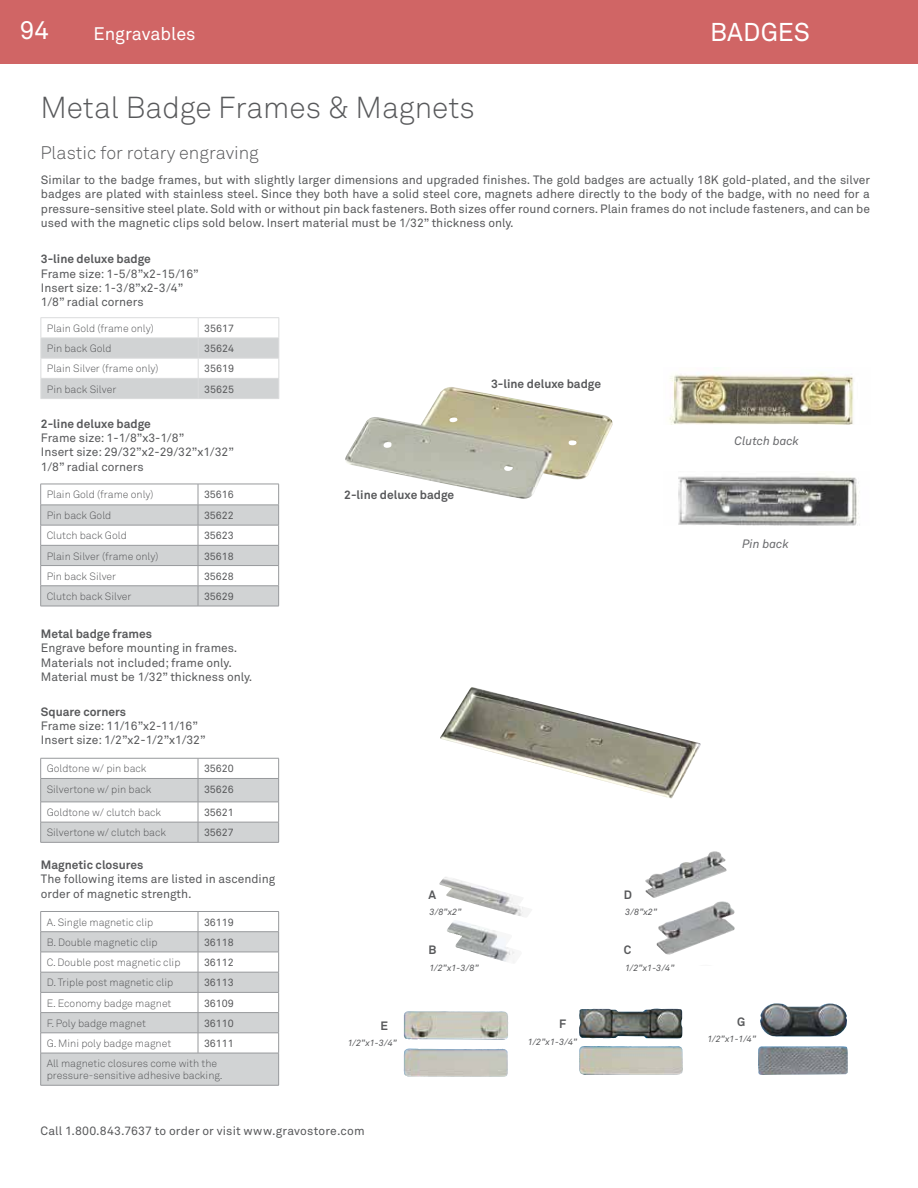
<style>
.page{position:relative;width:918px;height:1188px;background:#fff}
.page>*{position:absolute;margin:0;border:0;box-sizing:border-box;transform-origin:0 0}
.t1{font:300 30px "Akkurat Std";color:#58595b}
.t2{font:25.5px "Akkurat Std";letter-spacing:.005em;color:#fff}
.t3{font:300 18px "Akkurat Std";color:#58595b}
.t4{font:18px "Akkurat Std";color:#fff}
.t5{font:12px/14.4px "Akkurat Std";color:#58595b}
.t6{font:700 12px "Akkurat Std";color:#58595b}
.t7{font:italic 12px "Akkurat Std";color:#696a6d}
.t8{font:300 10.5px/12px "Akkurat Std";color:#58595b}
.t9{font:10.5px "Akkurat Std";color:#58595b}
.t10{font:italic 9px "Akkurat Std";color:#58595b}
</style>
<div class="page">
<div style="left:0;top:0;width:918px;height:64px;background:#d06565"></div>
<hr style="left:40px;top:317px;width:158px;height:1px;background:#dadbdc">
<hr style="left:198px;top:317px;width:81px;height:1px;background:#dadbdc">
<svg style="left:40px;top:318px;width:239px;height:80px"></svg>
<hr style="left:40px;top:398px;width:158px;height:1px;background:#dadbdc">
<hr style="left:198px;top:398px;width:81px;height:1px;background:#dadbdc">
<svg style="left:40px;top:484px;width:239px;height:122px"></svg>
<hr style="left:40px;top:606px;width:158px;height:1px;background:#97999c">
<hr style="left:198px;top:606px;width:81px;height:1px;background:#97999c">
<svg style="left:40px;top:758px;width:239px;height:84px"></svg>
<hr style="left:40px;top:842px;width:158px;height:1px;background:#97999c">
<hr style="left:198px;top:842px;width:81px;height:1px;background:#97999c">
<hr style="left:40px;top:911px;width:158px;height:1px;background:#97999c">
<hr style="left:198px;top:911px;width:81px;height:1px;background:#97999c">
<svg style="left:40px;top:912px;width:239px;height:173px"></svg>
<hr style="left:40px;top:1053px;width:158px;height:1px;background:#97999c">
<hr style="left:40px;top:1053px;width:1px;height:32px;background:#97999c">
<hr style="left:198px;top:1053px;width:81px;height:1px;background:#97999c">
<hr style="left:278px;top:1053px;width:1px;height:32px;background:#97999c">
<hr style="left:40px;top:1085px;width:158px;height:1px;background:#97999c">
<hr style="left:198px;top:1085px;width:81px;height:1px;background:#97999c">
<img style="left:345px;top:387px;width:268px;height:112px">
<img style="left:669px;top:372px;width:185px;height:52px">
<img style="left:678px;top:476px;width:182px;height:50px">
<img style="left:440px;top:687px;width:261px;height:111px">
<img style="left:579px;top:1009px;width:104px;height:52px">
<img style="left:758px;top:1003px;width:90px;height:72px">
<img style="left:439px;top:877px;width:85px;height:86px">
<img style="left:645px;top:851px;width:90px;height:104px">
<img style="left:404px;top:1011px;width:104px;height:66px">
<h2 class="t2" style="left:20px;top:15px;width:31px">94</h2>
<h3 class="t4" style="left:94px;top:23px;width:104px">Engravables</h3>
<h2 class="t2" style="left:710px;top:18px;width:101px">BADGES</h2>
<h1 class="t1" style="left:40px;top:90px;width:436px">Metal Badge Frames &amp; Magnets</h1>
<h3 class="t3" style="left:40px;top:142px;width:220px">Plastic for rotary engraving</h3>
<p class="t5" style="left:41px;top:172px;width:831px;text-align:justify">Similar to the badge frames, but with slightly larger dimensions and upgraded finishes. The gold badges are actually 18K gold-plated, and the silver badges are plated with stainless steel. Since they both have a solid steel core, magnets adhere directly to the body of the badge, with no need for a pressure-sensitive steel plate. Sold with or without pin back fasteners. Both sizes offer round corners. Plain frames do not include fasteners, and can be used with the magnetic clips sold below. Insert material must be 1/32” thickness only.</p>
<p class="t6" style="left:41px;top:251px;width:112px">3-line deluxe badge</p>
<p class="t5" style="left:41px;top:266px;width:159px">Frame size: 1-5/8”x2-15/16”<br>Insert size: 1-3/8”x2-3/4”<br>1/8” radial corners</p>
<p class="t8" style="left:47px;top:322px;width:108px">Plain Gold (frame only)</p>
<p class="t9" style="left:204px;top:322px;width:31px">35617</p>
<p class="t8" style="left:47px;top:342px;width:66px">Pin back Gold</p>
<p class="t9" style="left:204px;top:342px;width:31px">35624</p>
<p class="t8" style="left:47px;top:363px;width:113px">Plain Silver (frame only)</p>
<p class="t9" style="left:204px;top:363px;width:31px">35619</p>
<p class="t8" style="left:47px;top:383px;width:71px">Pin back Silver</p>
<p class="t9" style="left:204px;top:383px;width:31px">35625</p>
<p class="t6" style="left:41px;top:416px;width:112px">2-line deluxe badge</p>
<p class="t5" style="left:41px;top:431px;width:194px">Frame size: 1-1/8”x3-1/8”<br>Insert size: 29/32”x2-29/32”x1/32”<br>1/8” radial corners</p>
<p class="t8" style="left:47px;top:489px;width:108px">Plain Gold (frame only)</p>
<p class="t9" style="left:204px;top:488px;width:31px">35616</p>
<p class="t8" style="left:47px;top:509px;width:66px">Pin back Gold</p>
<p class="t9" style="left:204px;top:509px;width:31px">35622</p>
<p class="t8" style="left:47px;top:530px;width:82px">Clutch back Gold</p>
<p class="t9" style="left:204px;top:530px;width:31px">35623</p>
<p class="t8" style="left:47px;top:550px;width:113px">Plain Silver (frame only)</p>
<p class="t9" style="left:204px;top:550px;width:31px">35618</p>
<p class="t8" style="left:47px;top:570px;width:71px">Pin back Silver</p>
<p class="t9" style="left:204px;top:570px;width:31px">35628</p>
<p class="t8" style="left:47px;top:590px;width:86px">Clutch back Silver</p>
<p class="t9" style="left:204px;top:590px;width:31px">35629</p>
<p class="t6" style="left:41px;top:626px;width:113px">Metal badge frames</p>
<p class="t5" style="left:41px;top:641px;width:213px">Engrave before mounting in frames.<br>Materials not included; frame only.<br>Material must be 1/32” thickness only.</p>
<p class="t6" style="left:41px;top:704px;width:87px">Square corners</p>
<p class="t5" style="left:41px;top:719px;width:166px">Frame size: 11/16”x2-11/16”<br>Insert size: 1/2”x2-1/2”x1/32”</p>
<p class="t8" style="left:47px;top:763px;width:101px">Goldtone w/ pin back</p>
<p class="t9" style="left:204px;top:763px;width:31px">35620</p>
<p class="t8" style="left:47px;top:783px;width:106px">Silvertone w/ pin back</p>
<p class="t9" style="left:204px;top:783px;width:31px">35626</p>
<p class="t8" style="left:47px;top:806px;width:116px">Goldtone w/ clutch back</p>
<p class="t9" style="left:204px;top:806px;width:31px">35621</p>
<p class="t8" style="left:47px;top:827px;width:121px">Silvertone w/ clutch back</p>
<p class="t9" style="left:204px;top:827px;width:31px">35627</p>
<p class="t6" style="left:41px;top:857px;width:104px">Magnetic closures</p>
<p class="t5" style="left:41px;top:872px;width:236px">The following items are listed in ascending order of magnetic strength.</p>
<p class="t8" style="left:47px;top:916px;width:108px">A. Single magnetic clip</p>
<p class="t9" style="left:204px;top:916px;width:31px">36119</p>
<p class="t8" style="left:47px;top:936px;width:112px">B. Double magnetic clip</p>
<p class="t9" style="left:204px;top:936px;width:31px">36118</p>
<p class="t8" style="left:47px;top:957px;width:135px">C. Double post magnetic clip</p>
<p class="t9" style="left:204px;top:956px;width:31px">36112</p>
<p class="t8" style="left:47px;top:977px;width:128px">D. Triple post magnetic clip</p>
<p class="t9" style="left:204px;top:977px;width:31px">36113</p>
<p class="t8" style="left:47px;top:997px;width:126px">E. Economy badge magnet</p>
<p class="t9" style="left:204px;top:997px;width:31px">36109</p>
<p class="t8" style="left:47px;top:1017px;width:101px">F. Poly badge magnet</p>
<p class="t9" style="left:204px;top:1017px;width:31px">36110</p>
<p class="t8" style="left:47px;top:1037px;width:126px">G. Mini poly badge magnet</p>
<p class="t9" style="left:204px;top:1037px;width:31px">36111</p>
<p class="t8" style="left:47px;top:1058px;width:177px">All magnetic closures come with the pressure-sensitive adhesive backing.</p>
<p class="t6" style="left:491px;top:377px;width:112px">3-line deluxe badge</p>
<p class="t6" style="left:344px;top:487px;width:112px">2-line deluxe badge</p>
<p class="t7" style="left:735px;top:433px;width:66px">Clutch back</p>
<p class="t7" style="left:742px;top:537px;width:48px">Pin back</p>
<p class="t6" style="left:428px;top:888px;width:9px">A</p>
<p class="t6" style="left:624px;top:888px;width:10px">D</p>
<p class="t10" style="left:429px;top:906px;width:34px">3/8”x2”</p>
<p class="t10" style="left:625px;top:906px;width:34px">3/8”x2”</p>
<p class="t6" style="left:428px;top:942px;width:9px">B</p>
<p class="t6" style="left:624px;top:942px;width:9px">C</p>
<p class="t10" style="left:429px;top:962px;width:51px">1/2”x1-3/8”</p>
<p class="t10" style="left:625px;top:962px;width:51px">1/2”x1-3/4”</p>
<p class="t6" style="left:381px;top:1018px;width:9px">E</p>
<p class="t6" style="left:559px;top:1017px;width:9px">F</p>
<p class="t6" style="left:737px;top:1014px;width:10px">G</p>
<p class="t10" style="left:348px;top:1038px;width:51px">1/2”x1-3/4”</p>
<p class="t10" style="left:528px;top:1036px;width:51px">1/2”x1-3/4”</p>
<p class="t10" style="left:707px;top:1034px;width:50px">1/2”x1-1/4”</p>
<p class="t5" style="left:40px;top:1124px;width:326px">Call 1.800.843.7637 to order or visit www.gravostore.com</p>
</div>
